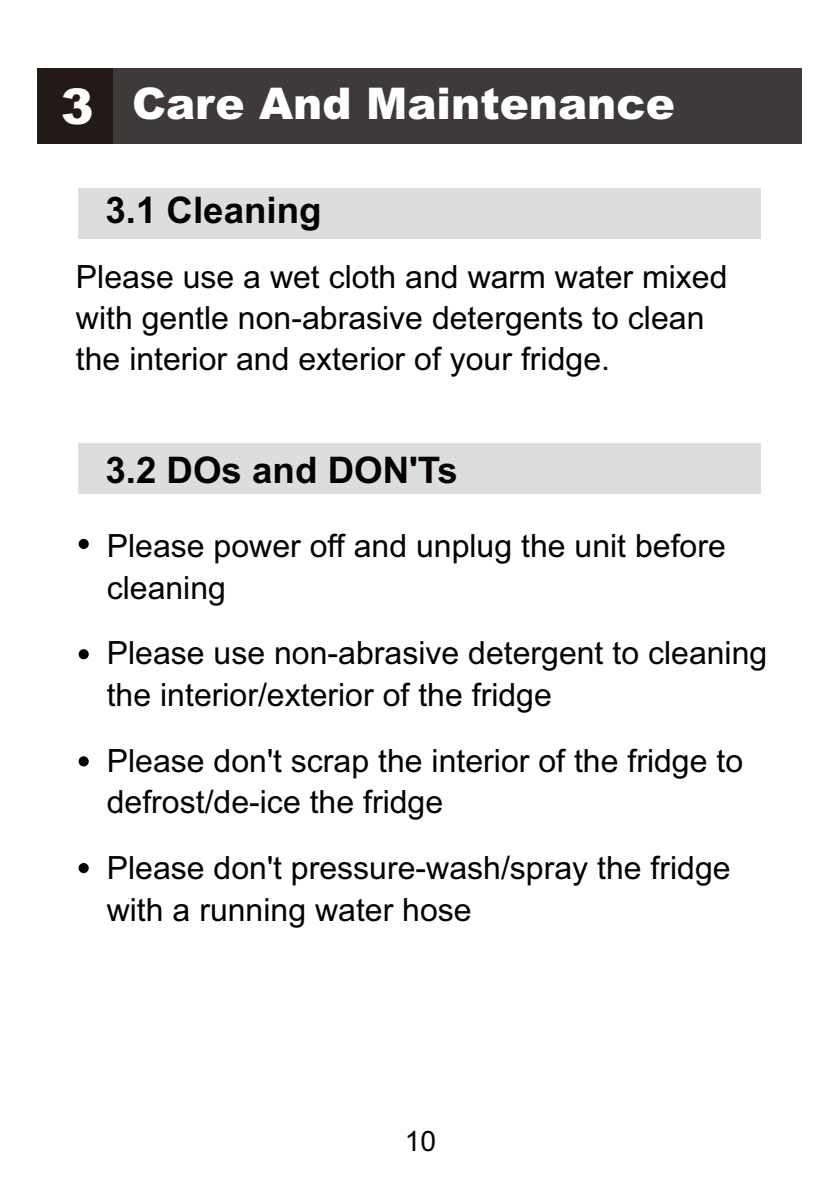
<style>
.page{position:relative;width:840px;height:1191px;background:#fff}
.page>*{position:absolute;margin:0;border:0;box-sizing:border-box;transform-origin:0 0}
.t1{font:900 43.6px "Arial";color:#fff}
.t2{font:700 36.6px "Arial";color:#060101}
.t3{font:32px/41.2px "Arial";color:#060101}
.t4{font:28.2px "Arial";color:#060101}
.s1{font-size:49.4px}
</style>
<div class="page">
<div style="left:37px;top:68px;width:764px;height:76px;background:#3e3a39"></div>
<div style="left:37px;top:68px;width:76px;height:76px;background:#231916"></div>
<div style="left:79px;top:188px;width:681px;height:50px;background:#dcdddd"></div>
<div style="left:79px;top:443px;width:681px;height:50px;background:#dcdddd"></div>
<div style="left:79px;top:863px;width:10px;height:10px;background:#060101;border-radius:50%"></div>
<div style="left:79px;top:756px;width:10px;height:10px;background:#060101;border-radius:50%"></div>
<div style="left:79px;top:649px;width:10px;height:10px;background:#060101;border-radius:50%"></div>
<div style="left:79px;top:539px;width:10px;height:10px;background:#060101;border-radius:50%"></div>
<h1 class="t1" style="left:61px;top:88px;width:615px"><span class="s1">3</span> Care And Maintenance</h1>
<p class="t2" style="left:105px;top:196px;width:217px">3.1 Cleaning</p>
<p class="t3" style="left:76px;top:259px;width:652px">Please use a wet cloth and warm water mixed with gentle non-abrasive detergents to clean the interior and exterior of your fridge.</p>
<p class="t2" style="left:105px;top:456px;width:354px">3.2 DOs and DON'Ts</p>
<p class="t3" style="left:107px;top:528px;width:620px">Please power off and unplug the unit before cleaning</p>
<p class="t3" style="left:107px;top:635px;width:661px">Please use non-abrasive detergent to cleaning the interior/exterior of the fridge</p>
<p class="t3" style="left:107px;top:743px;width:637px">Please don't scrap the interior of the fridge to defrost/de-ice the fridge</p>
<p class="t3" style="left:107px;top:850px;width:625px">Please don't pressure-wash/spray the fridge with a running water hose</p>
<p class="t4" style="left:404px;top:1130px;width:33px">10</p>
</div>
